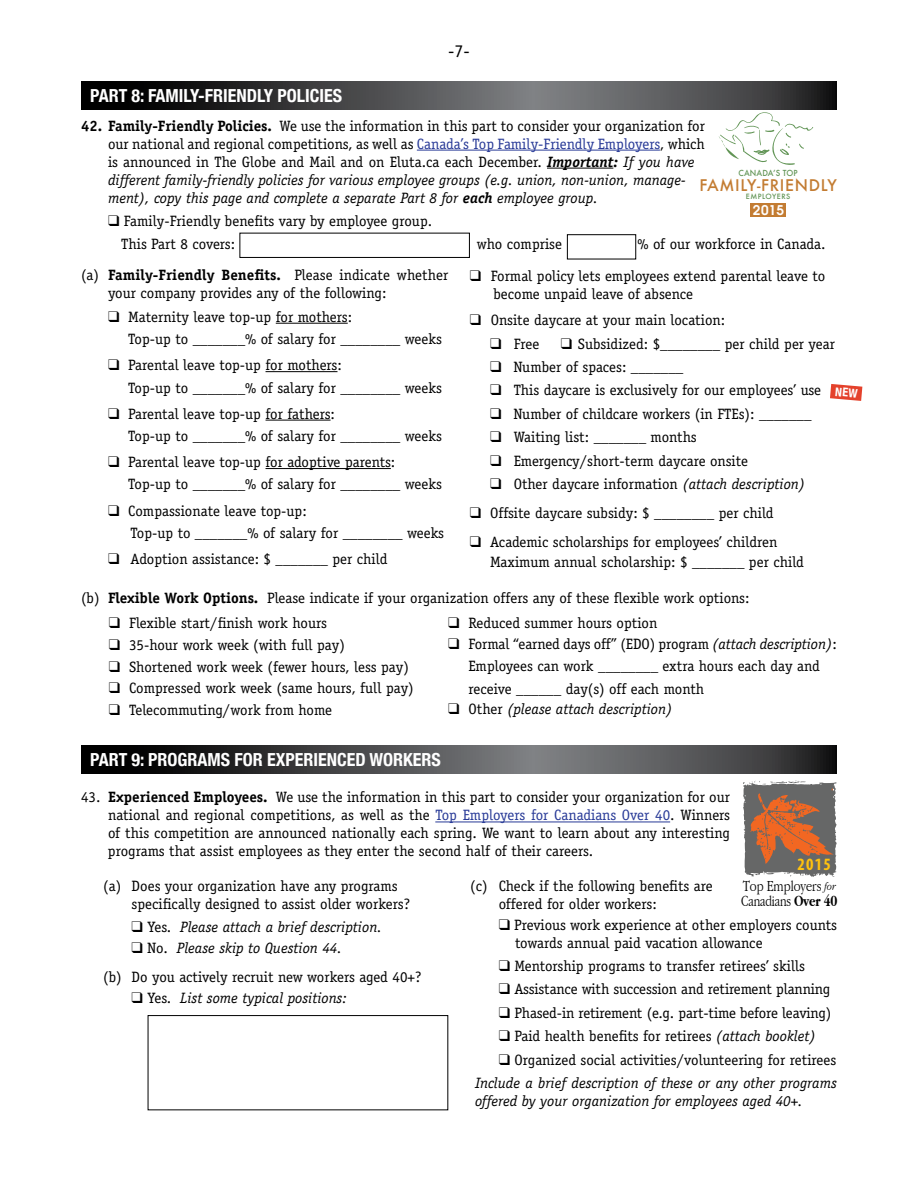
<style>
.page{position:relative;width:918px;height:1188px;background:#fff}
.page>*{position:absolute;margin:0;border:0;box-sizing:border-box;transform-origin:0 0}
.t1{font:700 condensed 18px "Helvetica Neue";color:#fff}
.t2{font:18px "Officina Sans Std";color:#000}
.t3{font:700 condensed 17.4px "Myriad Pro";color:#ffc20e}
.t4{font:500 15.75px "Futura";letter-spacing:.045em;color:#c37c32}
.t5{font:300 condensed 15.45px/14.7px "Garamond";color:#000}
.t6{font:15px/18px "Officina Serif Std";color:#000}
.t7{font:italic 15px "Officina Serif Std";color:#000}
.t8{font:600 13.5px "Avant Garde LT";color:#fff}
.t9{font:500 8.1px "Futura";letter-spacing:.01em;color:#629556;scale:.95 1}
.t10{font:500 7.05px "Futura";letter-spacing:.075em;color:#629556}
.s1{font-weight:700}
.s2{color:#283a97}
.s3{font-weight:700;font-style:italic}
.s4{font-style:italic}
.s5{font-style:normal}
.s6{font-size:16.05px}
.s7{font-style:italic;font-size:11.55px}
.s8{font-weight:700;font-size:16.05px}
</style>
<div class="page">
<svg style="left:81px;top:81px;width:756px;height:29px;background:#434445"></svg>
<hr style="left:417px;top:150px;width:243px;height:1px;background:#283a97">
<hr style="left:547px;top:168px;width:66px;height:1px;background:#000">
<hr style="left:276px;top:323px;width:72px;height:1px;background:#000">
<hr style="left:266px;top:371px;width:71px;height:1px;background:#000">
<hr style="left:266px;top:420px;width:65px;height:1px;background:#000">
<hr style="left:266px;top:468px;width:125px;height:1px;background:#000">
<svg style="left:81px;top:745px;width:756px;height:29px;background:#434445"></svg>
<hr style="left:435px;top:822px;width:235px;height:1px;background:#283a97">
<div style="left:148px;top:1015px;width:300px;height:95px;border:1px solid #000"></div>
<svg style="left:719px;top:112px;width:95px;height:53px"></svg>
<div style="left:751px;top:203px;width:35px;height:14px;background:#c37c32"></div>
<svg style="left:743px;top:781px;width:94px;height:96px;background:#997462"></svg>
<div style="left:240px;top:233px;width:230px;height:25px;border:1px solid #000"></div>
<div style="left:567px;top:234px;width:69px;height:25px;border:1px solid #000"></div>
<svg style="left:830px;top:384px;width:32px;height:17px"></svg>
<p class="t2" style="left:448px;top:41px;width:23px">-7-</p>
<p class="t1" style="left:90px;top:80px;width:253px">PART 8: FAMILY-FRIENDLY POLICIES</p>
<p class="t6" style="left:108px;top:117px;width:598px;text-indent:-27px"><span class="s1">42. Family-Friendly Policies.</span> We use the information in this part to consider your organization for our national and regional competitions, as well as <span class="s2">Canada’s Top Family-Friendly Employers</span>, which is announced in The Globe and Mail and on Eluta.ca each December. <span class="s3">Important:</span> <span class="s4">If you have different family-friendly policies for various employee groups (e.g. union, non-union, manage&shy;ment), copy this page and complete a separate Part 8 for</span> <span class="s3">each</span> <span class="s4">employee group.</span></p>
<p class="t6" style="left:121px;top:209px;width:312px;line-height:23.4px;text-indent:-13px">❑ Family-Friendly benefits vary by employee group.<br>This Part 8 covers:</p>
<p class="t9" style="left:739px;top:168px;width:64px">CANADAʼS TOP</p>
<p class="t4" style="left:699px;top:175px;width:139px">FAMILY-FRIENDLY</p>
<p class="t10" style="left:746px;top:192px;width:46px">EMPLOYERS</p>
<p class="t8" style="left:753px;top:201px;width:33px">2015</p>
<p class="t6" style="left:477px;top:235px;width:87px">who comprise</p>
<p class="t6" style="left:638px;top:235px;width:190px">% of our workforce in Canada.</p>
<p class="t6" style="left:108px;top:266px;width:342px;text-indent:-27px">(a) <span class="s1">Family-Friendly Benefits.</span> Please indicate whether your company provides any of the following:</p>
<p class="t6" style="left:128px;top:305px;width:315px;line-height:22.4px;text-indent:-20px">❑ Maternity leave top-up for mothers:<br>Top-up to _______% of salary for ________ weeks</p>
<p class="t6" style="left:128px;top:354px;width:315px;line-height:22.4px;text-indent:-20px">❑ Parental leave top-up for mothers:<br>Top-up to _______% of salary for ________ weeks</p>
<p class="t6" style="left:128px;top:402px;width:315px;line-height:22.4px;text-indent:-20px">❑ Parental leave top-up for fathers:<br>Top-up to _______% of salary for ________ weeks</p>
<p class="t6" style="left:128px;top:451px;width:315px;line-height:22.4px;text-indent:-20px">❑ Parental leave top-up for adoptive parents:<br>Top-up to _______% of salary for ________ weeks</p>
<p class="t6" style="left:130px;top:499px;width:315px;line-height:22.4px;text-indent:-22px">❑ Compassionate leave top-up:<br>Top-up to _______% of salary for ________ weeks</p>
<p class="t6" style="left:108px;top:550px;width:281px">❑ Adoption assistance: $ _______ per child</p>
<p class="t6" style="left:493px;top:267px;width:333px;text-indent:-24px">❑ Formal policy lets employees extend parental leave to become unpaid leave of absence</p>
<p class="t6" style="left:470px;top:311px;width:257px">❑ Onsite daycare at your main location:</p>
<p class="t6" style="left:490px;top:334px;width:51px">❑ Free</p>
<p class="t6" style="left:561px;top:334px;width:276px">❑ Subsidized: $________ per child per year</p>
<p class="t6" style="left:490px;top:358px;width:195px">❑ Number of spaces: _______</p>
<p class="t6" style="left:490px;top:381px;width:333px">❑ This daycare is exclusively for our employees’ use</p>
<p class="t6" style="left:490px;top:405px;width:323px">❑ Number of childcare workers (in FTEs): _______</p>
<p class="t6" style="left:490px;top:428px;width:208px">❑ Waiting list: _______ months</p>
<p class="t6" style="left:490px;top:451px;width:260px">❑ Emergency/short-term daycare onsite</p>
<p class="t6" style="left:490px;top:475px;width:317px">❑ Other daycare information <span class="s4">(attach description)</span></p>
<p class="t6" style="left:470px;top:504px;width:305px">❑ Offsite daycare subsidy: $ ________ per child</p>
<p class="t6" style="left:490px;top:531px;width:315px;line-height:20.7px;text-indent:-20px">❑ Academic scholarships for employees’ children<br>Maximum annual scholarship: $ _______ per child</p>
<p class="t6" style="left:81px;top:589px;width:670px">(b) <span class="s1">Flexible Work Options.</span> Please indicate if your organization offers any of these flexible work options:</p>
<p class="t6" style="left:109px;top:614px;width:220px">❑ Flexible start/finish work hours</p>
<p class="t6" style="left:109px;top:636px;width:238px">❑ 35-hour work week (with full pay)</p>
<p class="t6" style="left:109px;top:658px;width:302px">❑ Shortened work week (fewer hours, less pay)</p>
<p class="t6" style="left:109px;top:679px;width:307px">❑ Compressed work week (same hours, full pay)</p>
<p class="t6" style="left:109px;top:701px;width:225px">❑ Telecommuting/work from home</p>
<p class="t6" style="left:448px;top:614px;width:211px">❑ Reduced summer hours option</p>
<p class="t6" style="left:468px;top:633px;width:370px;line-height:22.4px;text-indent:-20px">❑ Formal “earned days off” (EDO) program <span class="s4">(attach description)</span>:<br>Employees can work ________ extra hours each day and receive ______ day(s) off each month</p>
<p class="t7" style="left:448px;top:701px;width:226px">❑ <span class="s5">Other</span> (please attach description)</p>
<p class="t1" style="left:90px;top:744px;width:352px">PART 9: PROGRAMS FOR EXPERIENCED WORKERS</p>
<p class="t6" style="left:108px;top:788px;width:624px;text-align:justify;text-indent:-27px">43. <span class="s1">Experienced Employees.</span> We use the information in this part to consider your organization for our national and regional competitions, as well as the <span class="s2">Top Employers for Canadians Over 40</span>. Winners of this competition are announced nationally each spring. We want to learn about any interesting programs that assist employees as they enter the second half of their careers.</p>
<p class="t6" style="left:132px;top:877px;width:280px;text-indent:-28px">(a) Does your organization have any programs specifically designed to assist older workers?</p>
<p class="t7" style="left:132px;top:919px;width:252px">❑ <span class="s5">Yes.</span> Please attach a brief description.</p>
<p class="t6" style="left:103px;top:934px;width:320px;line-height:28.8px;text-indent:28px">❑ No. <span class="s4">Please skip to Question 44.<br></span>(b) Do you actively recruit new workers aged 40+?</p>
<p class="t7" style="left:132px;top:989px;width:217px">❑ <span class="s5">Yes.</span> List some typical positions:</p>
<p class="t3" style="left:797px;top:853px;width:35px">2015</p>
<p class="t5" style="left:741px;top:879px;width:98px"><span class="s6">T</span>op <span class="s6">E</span>mployers <span class="s7">for<br></span><span class="s6">C</span>anadians <span class="s8">O</span><span class="s1">ver</span> <span class="s8">40</span></p>
<p class="t6" style="left:499px;top:877px;width:215px;text-indent:-28px">(c) Check if the following benefits are offered for older workers:</p>
<p class="t6" style="left:515px;top:916px;width:323px;text-indent:-16px">❑ Previous work experience at other employers counts towards annual paid vacation allowance</p>
<p class="t6" style="left:499px;top:957px;width:308px">❑ Mentorship programs to transfer retirees’ skills</p>
<p class="t6" style="left:499px;top:980px;width:333px">❑ Assistance with succession and retirement planning</p>
<p class="t6" style="left:499px;top:1004px;width:334px">❑ Phased-in retirement (e.g. part-time before leaving)</p>
<p class="t6" style="left:499px;top:1027px;width:319px">❑ Paid health benefits for retirees <span class="s4">(attach booklet)</span></p>
<p class="t6" style="left:475px;top:1048px;width:363px;line-height:23.4px;text-align:right">❑ Organized social activities/volunteering for retirees<br><span class="s4">Include a brief description of these or any other programs</span></p>
<p class="t7" style="left:475px;top:1092px;width:329px">offered by your organization for employees aged 40+.</p>
</div>
